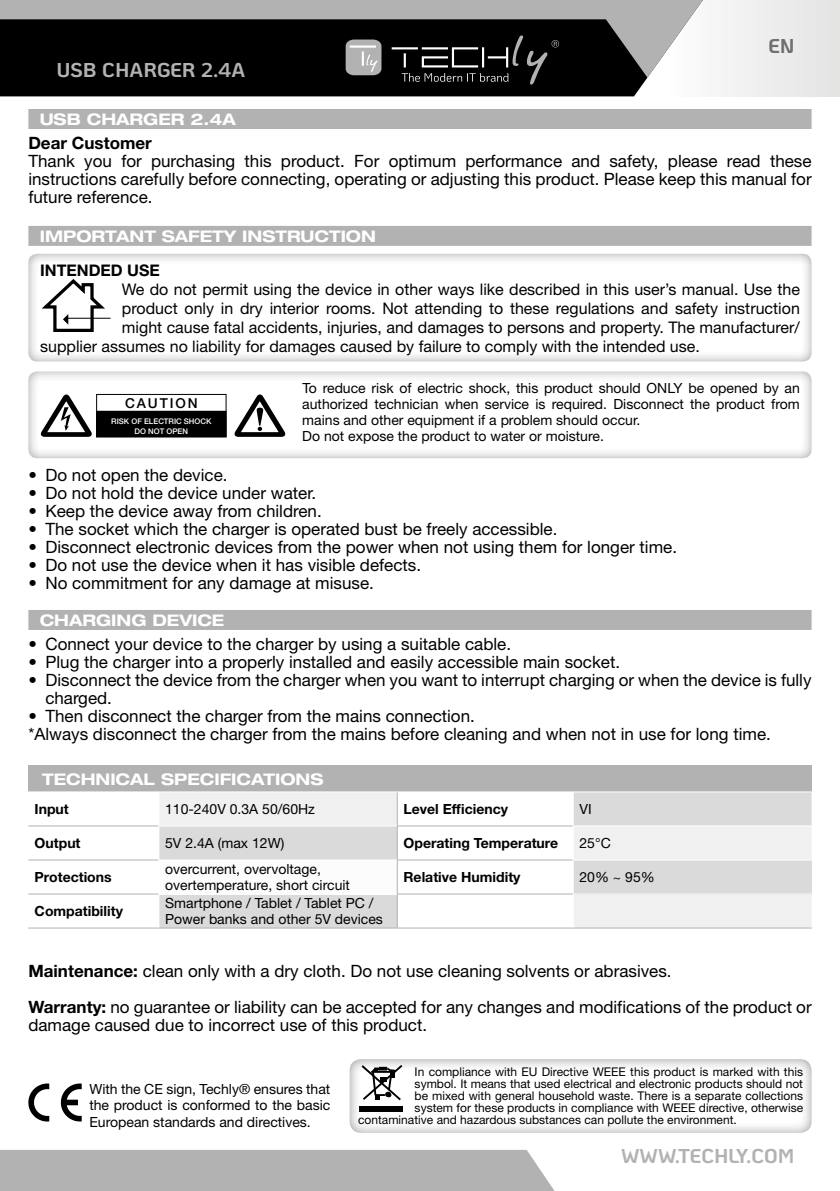
<style>
.page{position:relative;width:840px;height:1191px;background:#fff}
.page>*{position:absolute;margin:0;border:0;box-sizing:border-box;transform-origin:0 0}
.t1{font:700 20px "Ko Ho";color:#b3b2b2}
.t2{font:700 20px "Ko Ho";color:#706f6f}
.t3{font:17px/18px "Helvetica Neue LT Std";color:#000}
.t4{font:700 17px "Helvetica Neue LT Std";color:#000}
.t5{font:16px "Helvetica Neue LT Std";color:#000}
.t6{font:700 expanded 16px "Helvetica Neue LT Std";color:#fff}
.t7{font:700 16px "Helvetica Neue LT Std";color:#000}
.t8{font:14px/16.8px "Helvetica Neue LT Std";color:#000}
.t9{font:700 14px "Helvetica Neue LT Std";color:#000}
.t10{font:500 13.6px "Helvetica Neue LT Std";letter-spacing:.14em;color:#000}
.t11{font:12px "Helvetica Neue LT Std";color:#000}
.t12{font:500 7.8px/9.4px "Helvetica Neue LT Std";color:#fff;text-align:center}
.s1{font-weight:700}
</style>
<div class="page">
<div style="left:0;top:1150px;width:555px;height:41px;background:#b3b2b2"></div>
<div style="left:27px;top:368px;width:786px;height:92px;background:#000;opacity:.4"></div>
<svg style="left:233px;top:394px;width:53px;height:43px"></svg>
<svg style="left:40px;top:394px;width:53px;height:43px"></svg>
<div style="left:97px;top:394px;width:129px;height:43px;background:#fff"></div>
<div style="left:96px;top:394px;width:130px;height:43px;border:1px solid #000"></div>
<div style="left:97px;top:411px;width:129px;height:26px;background:#000"></div>
<div style="left:28px;top:109px;width:783px;height:20px;background:#b3b2b2"></div>
<div style="left:28px;top:226px;width:783px;height:20px;background:#b3b2b2"></div>
<div style="left:28px;top:610px;width:783px;height:20px;background:#b3b2b2"></div>
<div style="left:28px;top:765px;width:783px;height:27px;background:#b3b2b2"></div>
<svg style="left:28px;top:826px;width:130px;height:69px"></svg>
<svg style="left:159px;top:792px;width:652px;height:135px"></svg>
<div style="left:159px;top:860px;width:238px;height:34px;background:#fcfcfc"></div>
<div style="left:573px;top:860px;width:238px;height:34px;background:#dadada"></div>
<hr style="left:28px;top:791px;width:131px;height:1px;background:#fff">
<hr style="left:159px;top:791px;width:238px;height:1px;background:#fff">
<hr style="left:28px;top:825px;width:131px;height:1px;background:#b3b2b2">
<hr style="left:28px;top:859px;width:131px;height:1px;background:#b3b2b2">
<hr style="left:28px;top:893px;width:131px;height:1px;background:#b3b2b2">
<hr style="left:397px;top:825px;width:175px;height:1px;background:#b3b2b2">
<hr style="left:397px;top:859px;width:175px;height:1px;background:#b3b2b2">
<hr style="left:397px;top:893px;width:175px;height:1px;background:#b3b2b2">
<hr style="left:396px;top:792px;width:1px;height:34px;background:#b3b2b2">
<hr style="left:396px;top:826px;width:1px;height:34px;background:#b3b2b2">
<hr style="left:396px;top:860px;width:1px;height:34px;background:#b3b2b2">
<hr style="left:396px;top:894px;width:1px;height:33px;background:#b3b2b2">
<hr style="left:28px;top:927px;width:131px;height:1px;background:#b3b2b2">
<hr style="left:159px;top:927px;width:238px;height:1px;background:#b3b2b2">
<hr style="left:397px;top:927px;width:176px;height:1px;background:#b3b2b2">
<hr style="left:573px;top:927px;width:238px;height:1px;background:#b3b2b2">
<hr style="left:159px;top:825px;width:237px;height:1px;background:#fff">
<hr style="left:159px;top:859px;width:237px;height:1px;background:#fff">
<hr style="left:573px;top:825px;width:238px;height:1px;background:#fff">
<hr style="left:573px;top:859px;width:238px;height:1px;background:#fff">
<hr style="left:573px;top:893px;width:238px;height:1px;background:#fff">
<hr style="left:158px;top:792px;width:1px;height:34px;background:#fff">
<hr style="left:572px;top:792px;width:1px;height:34px;background:#fff">
<hr style="left:158px;top:826px;width:1px;height:34px;background:#fff">
<hr style="left:572px;top:826px;width:1px;height:34px;background:#fff">
<hr style="left:158px;top:860px;width:1px;height:34px;background:#fff">
<hr style="left:572px;top:860px;width:1px;height:34px;background:#fff">
<hr style="left:572px;top:894px;width:1px;height:33px;background:#fff">
<hr style="left:397px;top:791px;width:176px;height:1px;background:#fff">
<hr style="left:573px;top:791px;width:238px;height:1px;background:#fff">
<svg style="left:61px;top:1083px;width:21px;height:38px"></svg>
<svg style="left:28px;top:1083px;width:21px;height:38px"></svg>
<div style="left:348px;top:1056px;width:466px;height:78px;background:#000;opacity:.45"></div>
<svg style="left:359px;top:1063px;width:45px;height:39px"></svg>
<div style="left:359px;top:1105px;width:44px;height:6px;background:#000"></div>
<div style="left:27px;top:250px;width:786px;height:112px;background:#000;opacity:.4"></div>
<hr style="left:66px;top:318px;width:44px;height:1px;background:#000">
<svg style="left:38px;top:277px;width:67px;height:57px"></svg>
<svg style="left:0;top:78px;width:714px;height:18px;background:#1c1c1c"></svg>
<svg style="left:0;top:0;width:714px;height:78px;background:#4b4b4b"></svg>
<hr style="left:391px;top:47px;width:26px;height:2px;background:#fff">
<svg style="left:345px;top:40px;width:36px;height:35px"></svg>
<svg style="left:401px;top:35px;width:157px;height:50px;background:#1f1f1f"></svg>
<p class="t1" style="left:57px;top:53px;width:190px">USB CHARGER 2.4A</p>
<p class="t2" style="left:768px;top:30px;width:28px">EN</p>
<p class="t6" style="left:40px;top:109px;width:197px">USB CHARGER 2.4A</p>
<p class="t4" style="left:28px;top:132px;width:125px">Dear Customer</p>
<p class="t3" style="left:28px;top:151px;width:784px;text-align:justify">Thank you for purchasing this product. For optimum performance and safety, please read these instructions carefully before connecting, operating or adjusting this product. Please keep this manual for future reference.</p>
<p class="t6" style="left:40px;top:226px;width:337px">IMPORTANT SAFETY INSTRUCTION</p>
<p class="t7" style="left:40px;top:260px;width:121px">INTENDED USE</p>
<p class="t5" style="left:122px;top:280px;width:679px">We do not permit using the device in other ways like described in this user’s manual. Use the</p>
<p class="t5" style="left:122px;top:299px;width:679px">product only in dry interior rooms. Not attending to these regulations and safety instruction</p>
<p class="t5" style="left:122px;top:318px;width:679px">might cause fatal accidents, injuries, and damages to persons and property. The manufacturer/</p>
<p class="t5" style="left:40px;top:337px;width:661px">supplier assumes no liability for damages caused by failure to comply with the intended use.</p>
<p class="t10" style="left:125px;top:395px;width:74px">CAUTION</p>
<p class="t12" style="left:111px;top:417px;width:102px">RISK OF ELECTRIC SHOCK<br>DO NOT OPEN</p>
<p class="t8" style="left:302px;top:380px;width:499px;line-height:16px">To reduce risk of electric shock, this product should ONLY be opened by an authorized technician when service is required. Disconnect the product from mains and other equipment if a problem should occur.<br>Do not expose the product to water or moisture.</p>
<p class="t3" style="left:28px;top:465px;width:201px">• Do not open the device.</p>
<p class="t3" style="left:28px;top:483px;width:289px">• Do not hold the device under water.</p>
<p class="t3" style="left:28px;top:501px;width:295px">• Keep the device away from children.</p>
<p class="t3" style="left:28px;top:519px;width:530px">• The socket which the charger is operated bust be freely accessible.</p>
<p class="t3" style="left:28px;top:537px;width:650px">• Disconnect electronic devices from the power when not using them for longer time.</p>
<p class="t3" style="left:28px;top:555px;width:394px">• Do not use the device when it has visible defects.</p>
<p class="t3" style="left:28px;top:573px;width:347px">• No commitment for any damage at misuse.</p>
<p class="t6" style="left:40px;top:610px;width:186px">CHARGING DEVICE</p>
<p class="t3" style="left:28px;top:634px;width:484px">• Connect your device to the charger by using a suitable cable.</p>
<p class="t3" style="left:28px;top:652px;width:593px">• Plug the charger into a properly installed and easily accessible main socket.</p>
<p class="t3" style="left:45px;top:670px;width:767px;text-indent:-17px">• Disconnect the device from the charger when you want to interrupt charging or when the device is fully charged.</p>
<p class="t3" style="left:28px;top:706px;width:743px">• Then disconnect the charger from the mains connection.<br>*Always disconnect the charger from the mains before cleaning and when not in use for long time.</p>
<p class="t6" style="left:42px;top:768px;width:282px">TECHNICAL SPECIFICATIONS</p>
<p class="t9" style="left:35px;top:800px;width:36px">Input</p>
<p class="t8" style="left:165px;top:800px;width:151px">110-240V 0.3A 50/60Hz</p>
<p class="t9" style="left:403px;top:800px;width:106px">Level Efficiency</p>
<p class="t8" style="left:579px;top:800px;width:14px">VI</p>
<p class="t9" style="left:35px;top:834px;width:47px">Output</p>
<p class="t8" style="left:165px;top:834px;width:121px">5V 2.4A (max 12W)</p>
<p class="t9" style="left:403px;top:834px;width:156px">Operating Temperature</p>
<p class="t8" style="left:579px;top:834px;width:33px">25°C</p>
<p class="t9" style="left:35px;top:868px;width:78px">Protections</p>
<p class="t8" style="left:165px;top:860px;width:186px">overcurrent, overvoltage, overtemperature, short circuit</p>
<p class="t9" style="left:403px;top:868px;width:118px">Relative Humidity</p>
<p class="t8" style="left:579px;top:868px;width:77px">20% ~ 95%</p>
<p class="t9" style="left:35px;top:902px;width:90px">Compatibility</p>
<p class="t8" style="left:165px;top:894px;width:219px">Smartphone / Tablet / Tablet PC /<br>Power banks and other 5V devices</p>
<p class="t3" style="left:28px;top:953px;width:784px;line-height:36px"><span class="s1">Maintenance:</span> clean only with a dry cloth. Do not use cleaning solvents or abrasives.<br><span class="s1">Warranty:</span> no guarantee or liability can be accepted for any changes and modifications of the product or</p>
<p class="t3" style="left:28px;top:1016px;width:400px">damage caused due to incorrect use of this product.</p>
<p class="t8" style="left:89px;top:1080px;width:242px;text-align:justify">With the CE sign, Techly® ensures that the product is conformed to the basic European standards and directives.</p>
<p class="t11" style="left:414px;top:1064px;width:390px">In compliance with EU Directive WEEE this product is marked with this</p>
<p class="t11" style="left:414px;top:1076px;width:389px">symbol. It means that used electrical and electronic products should not</p>
<p class="t11" style="left:414px;top:1088px;width:390px">be mixed with general household waste. There is a separate collections</p>
<p class="t11" style="left:414px;top:1100px;width:390px">system for these products in compliance with WEEE directive, otherwise</p>
<p class="t11" style="left:358px;top:1112px;width:380px">contaminative and hazardous substances can pollute the environment.</p>
<p class="t1" style="left:620px;top:1138px;width:175px">WWW.TECHLY.COM</p>
</div>
